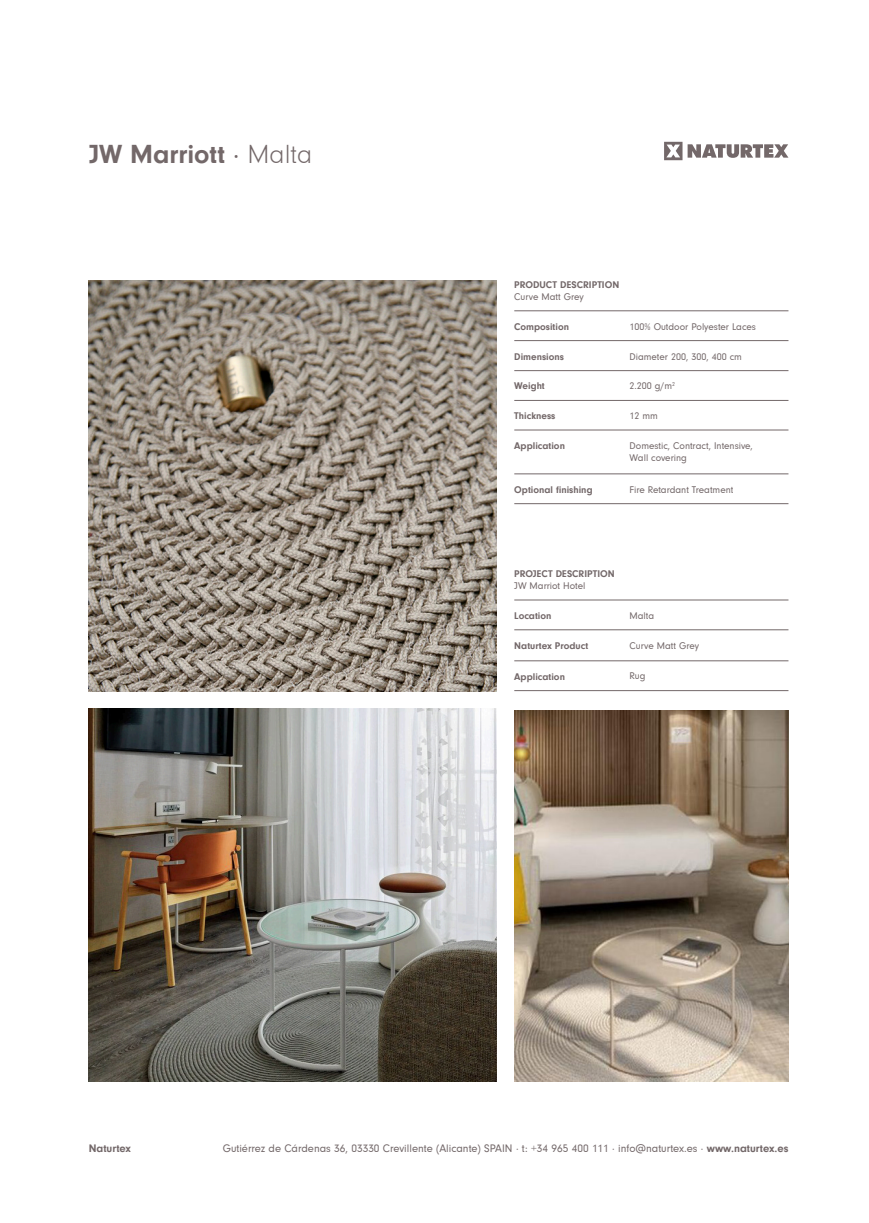
<style>
.page{position:relative;width:869px;height:1223px;background:#fff}
.page>*{position:absolute;margin:0;border:0;box-sizing:border-box;transform-origin:0 0}
.t1{font:700 27px "Neuzeit Gro";color:#736869}
.t2{font:11.25px "Neuzeit Gro";color:#736869}
.t3{font:700 11.25px "Neuzeit Gro";color:#736869}
.t4{font:10px "Neuzeit Gro";color:#736869}
.t5{font:700 10px "Neuzeit Gro";color:#736869}
.s1{font-weight:400}
.s2{font-weight:300}
.s3{font-weight:700}
</style>
<div class="page">
<svg style="left:664px;top:142px;width:124px;height:18px"></svg>
<hr style="left:514px;top:629px;width:274px;height:1px;background:#736869">
<hr style="left:514px;top:600px;width:274px;height:1px;background:#736869">
<hr style="left:514px;top:690px;width:274px;height:1px;background:#736869">
<hr style="left:514px;top:660px;width:274px;height:1px;background:#736869">
<img style="left:89px;top:709px;width:407px;height:372px">
<img style="left:514px;top:710px;width:274px;height:371px">
<img style="left:89px;top:280px;width:407px;height:411px">
<hr style="left:514px;top:340px;width:274px;height:1px;background:#736869">
<hr style="left:514px;top:310px;width:274px;height:1px;background:#736869">
<hr style="left:514px;top:400px;width:274px;height:1px;background:#736869">
<hr style="left:514px;top:370px;width:274px;height:1px;background:#736869">
<hr style="left:514px;top:430px;width:274px;height:1px;background:#736869">
<hr style="left:514px;top:473px;width:274px;height:1px;background:#736869">
<hr style="left:514px;top:503px;width:274px;height:1px;background:#736869">
<p class="t1" style="left:89px;top:139px;width:225px">JW Marriott <span class="s1">·</span> <span class="s2">Malta</span></p>
<p class="t5" style="left:514px;top:279px;width:106px">PRODUCT DESCRIPTION</p>
<p class="t4" style="left:514px;top:291px;width:71px">Curve Matt Grey</p>
<p class="t5" style="left:514px;top:321px;width:56px">Composition</p>
<p class="t5" style="left:514px;top:351px;width:51px">Dimensions</p>
<p class="t5" style="left:514px;top:380px;width:32px">Weight</p>
<p class="t5" style="left:514px;top:410px;width:43px">Thickness</p>
<p class="t5" style="left:514px;top:440px;width:52px">Application</p>
<p class="t5" style="left:514px;top:484px;width:80px">Optional finishing</p>
<p class="t4" style="left:629px;top:321px;width:128px">100% Outdoor Polyester Laces</p>
<p class="t4" style="left:629px;top:351px;width:114px">Diameter 200, 300, 400 cm</p>
<p class="t4" style="left:629px;top:380px;width:47px">2.200 g/m<sup>2</sup></p>
<p class="t4" style="left:629px;top:410px;width:30px">12 mm</p>
<p class="t4" style="left:629px;top:440px;width:125px">Domestic, Contract, Intensive,</p>
<p class="t4" style="left:629px;top:452px;width:59px">Wall covering</p>
<p class="t4" style="left:629px;top:484px;width:105px">Fire Retardant Treatment</p>
<p class="t5" style="left:514px;top:568px;width:102px">PROJECT DESCRIPTION</p>
<p class="t4" style="left:514px;top:580px;width:73px">JW Marriot Hotel</p>
<p class="t5" style="left:514px;top:610px;width:39px">Location</p>
<p class="t5" style="left:514px;top:640px;width:76px">Naturtex Product</p>
<p class="t5" style="left:514px;top:670px;width:52px">Application</p>
<p class="t4" style="left:629px;top:610px;width:26px">Malta</p>
<p class="t4" style="left:629px;top:640px;width:71px">Curve Matt Grey</p>
<p class="t4" style="left:629px;top:671px;width:17px">Rug</p>
<p class="t3" style="left:89px;top:1142px;width:44px">Naturtex</p>
<p class="t2" style="left:223px;top:1142px;width:567px">Gutiérrez de Cárdenas 36, 03330 Crevillente (Alicante) SPAIN · t: +34 965 400 111 · info@naturtex.es · <span class="s3">www.naturtex.es</span></p>
</div>
